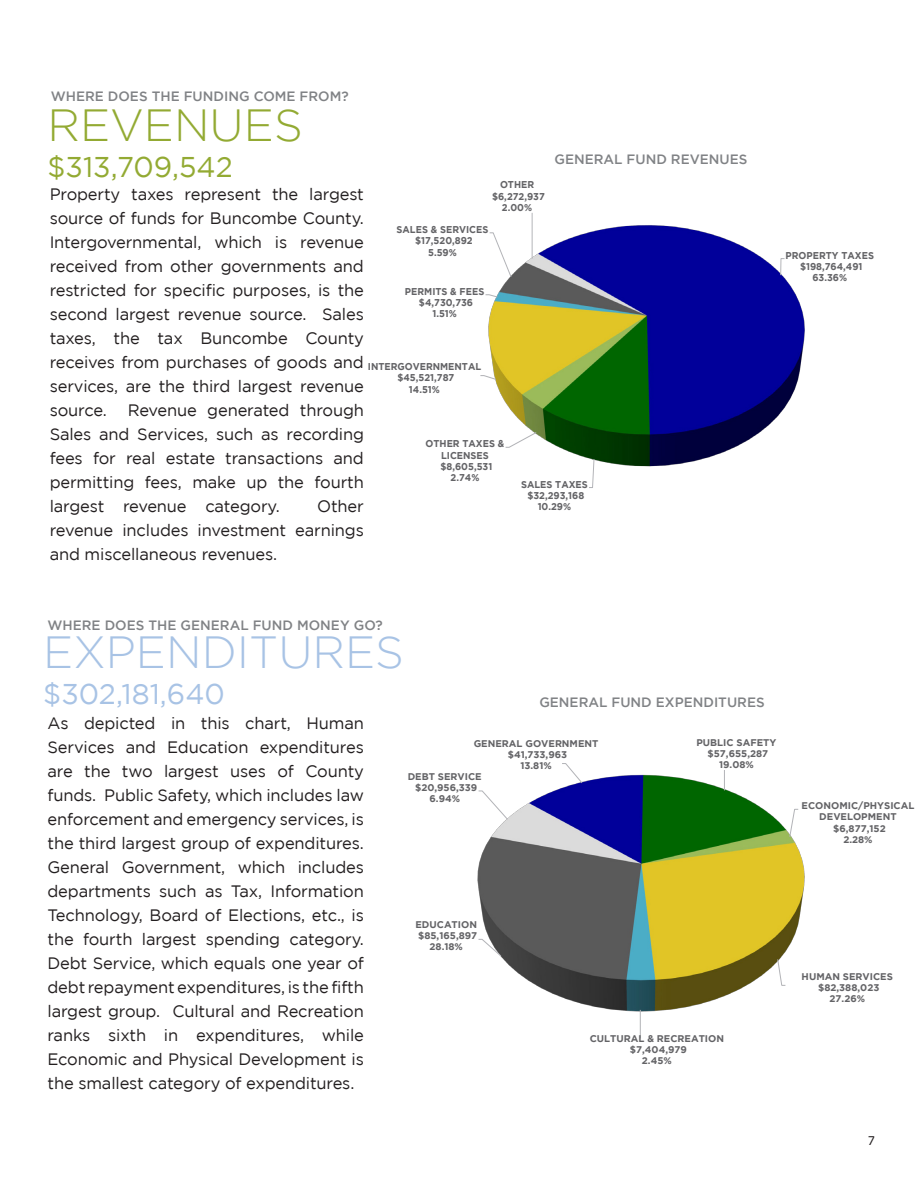
<style>
.page{position:relative;width:918px;height:1188px;background:#fff}
.page>*{position:absolute;margin:0;border:0;box-sizing:border-box;transform-origin:0 0}
.t1{font:300 45px "Gotham";color:#a8c3e5}
.t2{font:300 45px "Gotham";color:#93aa33}
.t3{font:28.5px "Gotham";color:#93aa33}
.t4{font:28.5px "Gotham";color:#a8c3e5}
.t5{font:16.5px/24px "Gotham";letter-spacing:-.01em;color:#231f20;text-align:justify}
.t6{font:500 13.5px "Gotham";color:#808285}
.t7{font:12px "Tahoma";color:#231f20}
.t8{font:700 9.9px/11.4px "Gotham";color:#636366;text-align:center;scale:.95 1}
.t9{font:700 9.75px/11.1px "Gotham";color:#636366;text-align:center}
</style>
<div class="page">
<img style="left:488px;top:223px;width:317px;height:244px">
<svg style="left:780px;top:258px;width:5px;height:18px"></svg>
<svg style="left:588px;top:458px;width:7px;height:30px"></svg>
<svg style="left:505px;top:432px;width:32px;height:16px"></svg>
<svg style="left:480px;top:375px;width:17px;height:5px"></svg>
<svg style="left:485px;top:294px;width:13px;height:4px"></svg>
<svg style="left:489px;top:232px;width:23px;height:46px"></svg>
<hr style="left:532px;top:213px;width:1px;height:46px;background:#b2b3b7">
<img style="left:477px;top:774px;width:328px;height:240px">
<svg style="left:561px;top:763px;width:22px;height:21px"></svg>
<svg style="left:724px;top:770px;width:1px;height:20px"></svg>
<svg style="left:789px;top:809px;width:10px;height:29px"></svg>
<svg style="left:777px;top:959px;width:9px;height:27px"></svg>
<svg style="left:640px;top:1010px;width:1px;height:28px"></svg>
<svg style="left:478px;top:939px;width:24px;height:18px"></svg>
<svg style="left:478px;top:790px;width:30px;height:30px"></svg>
<p class="t6" style="left:51px;top:89px;width:300px">WHERE DOES THE FUNDING COME FROM?</p>
<p class="t2" style="left:48px;top:100px;width:257px">REVENUES</p>
<p class="t3" style="left:48px;top:151px;width:187px">$313,709,542</p>
<p class="t6" style="left:554px;top:151px;width:195px">GENERAL FUND REVENUES</p>
<p class="t8" style="left:492px;top:179px;width:57px">OTHER $6,272,937<br>2.00%</p>
<p class="t5" style="left:50px;top:182px;width:316px">Property taxes represent the largest source of funds for Buncombe County.<br>Intergovernmental, which is revenue received from other governments and restricted for specific purposes, is the second largest revenue source. Sales taxes, the tax Buncombe County receives from purchases of goods and services, are the third largest revenue source.</p>
<p class="t8" style="left:397px;top:223px;width:98px">SALES &amp; SERVICES $17,520,892<br>5.59%</p>
<p class="t8" style="left:405px;top:285px;width:85px">PERMITS &amp; FEES $4,730,736<br>1.51%</p>
<p class="t8" style="left:368px;top:361px;width:121px">INTERGOVERNMENTAL $45,521,787<br>14.51%</p>
<p class="t5" style="left:50px;top:398px;width:316px;text-indent:78px">Revenue generated through Sales and Services, such as recording fees for real estate transactions and permitting fees, make up the fourth largest revenue category.</p>
<p class="t8" style="left:426px;top:438px;width:84px">OTHER TAXES &amp;<br>LICENSES $8,605,531<br>2.74%</p>
<p class="t8" style="left:521px;top:478px;width:72px">SALES TAXES $32,293,168<br>10.29%</p>
<p class="t5" style="left:50px;top:494px;width:316px;text-indent:268px">Other revenue includes investment earnings and miscellaneous revenues.</p>
<p class="t8" style="left:786px;top:249px;width:95px">PROPERTY TAXES $198,764,491<br>63.36%</p>
<p class="t6" style="left:48px;top:617px;width:337px">WHERE DOES THE GENERAL FUND MONEY GO?</p>
<p class="t1" style="left:43px;top:627px;width:362px">EXPENDITURES</p>
<p class="t4" style="left:43px;top:678px;width:183px">$302,181,640</p>
<p class="t6" style="left:539px;top:695px;width:227px">GENERAL FUND EXPENDITURES</p>
<p class="t5" style="left:48px;top:711px;width:318px">As depicted in this chart, Human Services and Education expenditures are the two largest uses of County funds. Public Safety, which includes law enforcement and emergency services, is the third largest group of expenditures.<br>General Government, which includes departments such as Tax, Information Technology, Board of Elections, etc., is the fourth largest spending category.<br>Debt Service, which equals one year of debt repayment expenditures, is the fifth largest group. Cultural and Recreation ranks sixth in expenditures, while Economic and Physical Development is the smallest category of expenditures.</p>
<p class="t9" style="left:474px;top:738px;width:126px">GENERAL GOVERNMENT $41,733,963<br>13.81%</p>
<p class="t9" style="left:696px;top:737px;width:82px">PUBLIC SAFETY $57,655,287<br>19.08%</p>
<p class="t9" style="left:408px;top:771px;width:76px">DEBT SERVICE $20,956,339<br>6.94%</p>
<p class="t9" style="left:415px;top:919px;width:63px">EDUCATION $85,165,897<br>28.18%</p>
<p class="t9" style="left:590px;top:1033px;width:136px">CULTURAL &amp; RECREATION $7,404,979<br>2.45%</p>
<p class="t9" style="left:802px;top:800px;width:114px">ECONOMIC/PHYSICAL<br>DEVELOPMENT $6,877,152<br>2.28%</p>
<p class="t9" style="left:802px;top:971px;width:93px">HUMAN SERVICES $82,388,023<br>27.26%</p>
<p class="t7" style="left:868px;top:1133px;width:8px">7</p>
</div>
